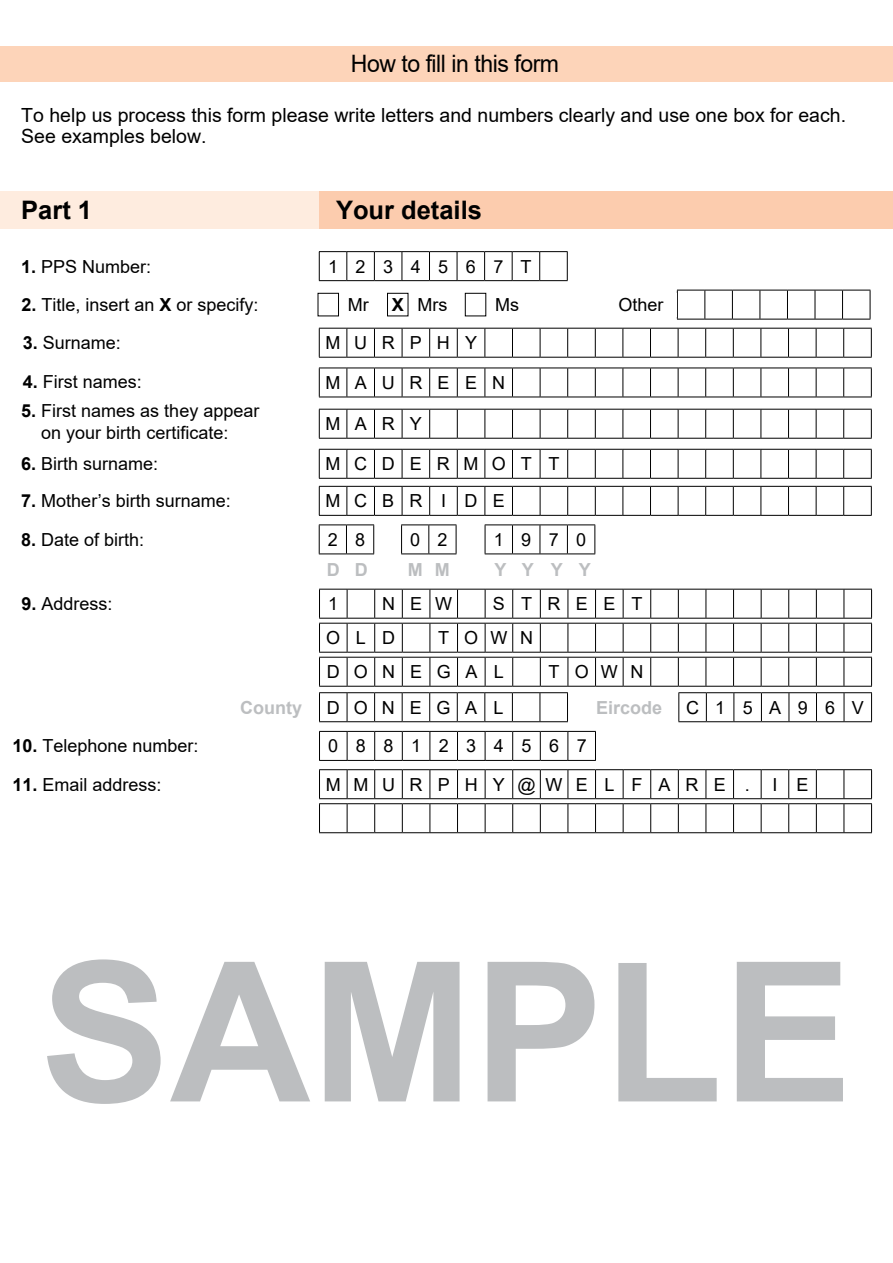
<style>
.page{position:relative;width:893px;height:1263px;background:#fff}
.page>*{position:absolute;margin:0;border:0;box-sizing:border-box;transform-origin:0 0}
.t1{font:700 195px "Arial";color:#bcbec0}
.t2{font:700 25.5px "Arial";color:#000}
.t3{font:24px "Arial";letter-spacing:-.02em;color:#000;scale:.96 1}
.t4{font:19.5px/21.6px "Arial";color:#000}
.t5{font:18px/21.6px "Arial";color:#000}
.t6{font:18px "Arial";letter-spacing:.84em;color:#000}
.t7{font:700 18px "Arial";color:#bcbec0}
.t8{font:18px "Arial";letter-spacing:.975em;color:#000}
.t9{font:18px/34px "Arial";letter-spacing:.785em;color:#000}
.t10{font:18px "Arial";letter-spacing:.825em;color:#000}
.t11{font:18px "Arial";letter-spacing:.92em;color:#000}
.s1{font-weight:700}
</style>
<div class="page">
<div style="left:0;top:191px;width:320px;height:38px;background:#feecdf"></div>
<div style="left:320px;top:191px;width:573px;height:38px;background:#fcccae"></div>
<div style="left:0;top:46px;width:893px;height:35px;background:#fdd4b9"></div>
<svg style="left:319px;top:251px;width:249px;height:30px"></svg>
<svg style="left:319px;top:328px;width:553px;height:30px"></svg>
<svg style="left:319px;top:449px;width:553px;height:30px"></svg>
<svg style="left:319px;top:409px;width:553px;height:30px"></svg>
<svg style="left:319px;top:368px;width:553px;height:30px"></svg>
<svg style="left:319px;top:486px;width:553px;height:30px"></svg>
<svg style="left:319px;top:524px;width:55px;height:30px"></svg>
<svg style="left:401px;top:524px;width:56px;height:30px"></svg>
<svg style="left:485px;top:524px;width:110px;height:30px"></svg>
<svg style="left:319px;top:769px;width:553px;height:64px"></svg>
<svg style="left:319px;top:731px;width:277px;height:30px"></svg>
<svg style="left:319px;top:589px;width:553px;height:133px"></svg>
<div style="left:595px;top:692px;width:69px;height:30px;background:#fff"></div>
<svg style="left:677px;top:290px;width:194px;height:30px"></svg>
<div style="left:318px;top:293px;width:21px;height:23px;border:1px solid #000"></div>
<div style="left:387px;top:293px;width:21px;height:23px;border:1px solid #000"></div>
<div style="left:465px;top:293px;width:21px;height:23px;border:1px solid #000"></div>
<h3 class="t3" style="left:351px;top:47px;width:219px">How to fill in this form</h3>
<p class="t4" style="left:21px;top:104px;width:826px">To help us process this form please write letters and numbers clearly and use one box for each.<br>See examples below.</p>
<h2 class="t2" style="left:21px;top:192px;width:72px">Part 1</h2>
<h2 class="t2" style="left:336px;top:192px;width:147px">Your details</h2>
<p class="t5" style="left:21px;top:255px;width:132px"><span class="s1">1.</span> PPS Number:</p>
<p class="t8" style="left:328px;top:254px;width:205px">1234567T</p>
<p class="t5" style="left:21px;top:294px;width:239px"><span class="s1">2.</span> Title, insert an <span class="s1">X</span> or specify:</p>
<p class="t5" style="left:348px;top:294px;width:22px">Mr</p>
<p class="t5" style="left:392px;top:294px;width:57px"><span class="s1">X</span> Mrs</p>
<p class="t5" style="left:495px;top:294px;width:25px">Ms</p>
<p class="t5" style="left:619px;top:294px;width:47px">Other</p>
<p class="t5" style="left:23px;top:332px;width:100px"><span class="s1">3.</span> Surname:</p>
<p class="t5" style="left:23px;top:370px;width:121px"><span class="s1">4.</span> First names:</p>
<p class="t5" style="left:41px;top:400px;width:220px;text-indent:-20px"><span class="s1">5.</span> First names as they appear on your birth certificate:</p>
<p class="t5" style="left:326px;top:332px;width:153px">MURP HY</p>
<p class="t6" style="left:326px;top:370px;width:181px">MAUREEN</p>
<p class="t5" style="left:326px;top:413px;width:98px">MARY</p>
<p class="t10" style="left:326px;top:452px;width:235px">MCDERMOTT</p>
<p class="t5" style="left:21px;top:453px;width:139px"><span class="s1">6.</span> Birth surname:</p>
<p class="t5" style="left:21px;top:490px;width:211px"><span class="s1">7.</span> Mother’s birth surname:</p>
<p class="t5" style="left:326px;top:490px;width:181px">MCBR I DE</p>
<p class="t5" style="left:21px;top:529px;width:125px"><span class="s1">8.</span> Date of birth:</p>
<p class="t5" style="left:328px;top:529px;width:39px">2 8</p>
<p class="t5" style="left:410px;top:529px;width:39px">0 2</p>
<p class="t5" style="left:494px;top:529px;width:94px">1970</p>
<p class="t7" style="left:327px;top:557px;width:43px">D D</p>
<p class="t7" style="left:408px;top:557px;width:43px">M M</p>
<p class="t7" style="left:494px;top:557px;width:98px">Y Y Y Y</p>
<p class="t5" style="left:21px;top:593px;width:93px"><span class="s1">9.</span> Address:</p>
<p class="t5" style="left:328px;top:593px;width:12px">1</p>
<p class="t5" style="left:382px;top:593px;width:72px">NEW</p>
<p class="t5" style="left:493px;top:593px;width:151px">STREET</p>
<p class="t5" style="left:326px;top:627px;width:70px">OLD</p>
<p class="t9" style="left:327px;top:621px;width:208px;text-indent:111px">T OWN<br>DONEGA L</p>
<p class="t5" style="left:549px;top:661px;width:96px">T OWN</p>
<p class="t5" style="left:12px;top:735px;width:188px"><span class="s1">10.</span> Telephone number:</p>
<p class="t5" style="left:12px;top:773px;width:151px"><span class="s1">11.</span> Email address:</p>
<p class="t7" style="left:240px;top:695px;width:63px">County</p>
<p class="t5" style="left:327px;top:696px;width:178px">DONEGA L</p>
<p class="t7" style="left:596px;top:695px;width:68px">Eircode</p>
<p class="t11" style="left:686px;top:695px;width:179px">C15A96V</p>
<p class="t8" style="left:328px;top:734px;width:260px">0881234567</p>
<p class="t6" style="left:326px;top:772px;width:426px">MMURPHY@WEL FARE .</p>
<p class="t5" style="left:772px;top:773px;width:38px">I E</p>
<h1 class="t1" style="left:40px;top:895px;width:814px">SAMPLE</h1>
</div>
